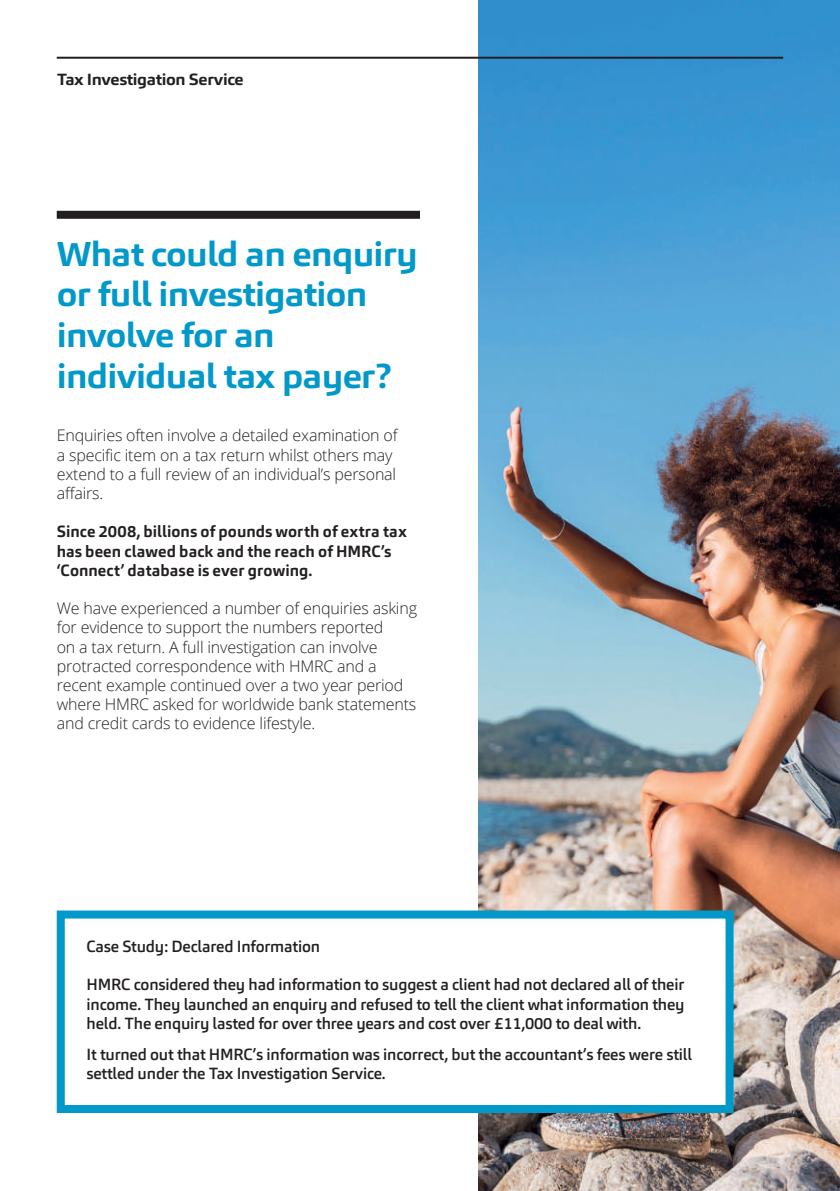
<style>
.page{position:relative;width:840px;height:1191px;background:#fff}
.page>*{position:absolute;margin:0;border:0;box-sizing:border-box;transform-origin:0 0}
.t1{font:700 34px/40.8px "Carnac";letter-spacing:-.02em;color:#0198ca;scale:1.08 1}
.t2{font:300 16px/19.2px "Open Sans";letter-spacing:-.01em;color:#231f20}
.t3{font:500 16px/19.2px "Carnac";letter-spacing:-.01em;color:#231f20;text-align:justify}
.t4{font:700 16px/19.2px "Carnac";color:#231f20}
.t5{font:700 16px "Carnac";letter-spacing:-.02em;color:#231f20;scale:1.08 1}
</style>
<div class="page">
<img style="left:478px;top:0;width:361px;height:1191px">
<div style="left:57px;top:910px;width:676px;height:203px;background:#fff;border:8px solid #0198ca"></div>
<hr style="left:57px;top:57px;width:725px;height:2px;background:#231f20">
<div style="left:57px;top:211px;width:363px;height:8px;background:#231f20"></div>
<p class="t5" style="left:57px;top:69px;width:174px">Tax Investigation Service</p>
<h1 class="t1" style="left:57px;top:233px;width:335px">What could an enquiry or full investigation involve for an individual tax payer?</h1>
<p class="t2" style="left:57px;top:425px;width:342px">Enquiries often involve a detailed examination of a specific item on a tax return whilst others may extend to a full review of an individual’s personal affairs.</p>
<p class="t4" style="left:57px;top:522px;width:351px">Since 2008, billions of pounds worth of extra tax has been clawed back and the reach of HMRC’s ‘Connect’ database is ever growing.</p>
<p class="t2" style="left:57px;top:598px;width:361px">We have experienced a number of enquiries asking for evidence to support the numbers reported<br>on a tax return. A full investigation can involve protracted correspondence with HMRC and a recent example continued over a two year period where HMRC asked for worldwide bank statements and credit cards to evidence lifestyle.</p>
<p class="t3" style="left:86px;top:937px;width:235px">Case Study: Declared Information</p>
<p class="t3" style="left:86px;top:975px;width:599px">HMRC considered they had information to suggest a client had not declared all of their income. They launched an enquiry and refused to tell the client what information they held. The enquiry lasted for over three years and cost over £11,000 to deal with.</p>
<p class="t3" style="left:86px;top:1045px;width:606px">It turned out that HMRC’s information was incorrect, but the accountant’s fees were still settled under the Tax Investigation Service.</p>
</div>
